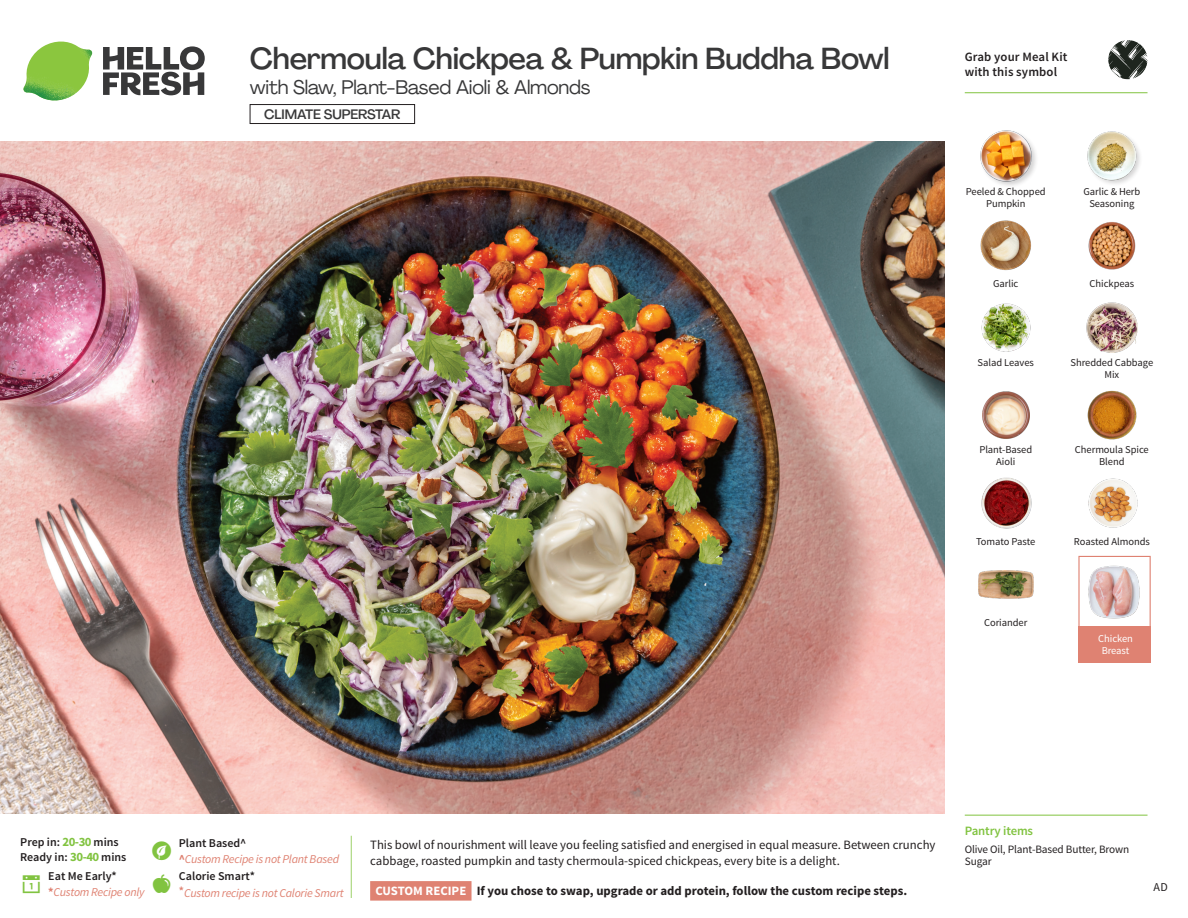
<style>
.page{position:relative;width:1188px;height:918px;background:#fff}
.page>*{position:absolute;margin:0;border:0;box-sizing:border-box;transform-origin:0 0}
._15_Titel_UK{font:500 30px "Agrandir";letter-spacing:-.01em;color:#383839}
._15_Titel_UK-2{font:19.5px "Agrandir";letter-spacing:-.01em;color:#383839}
.t1{font:500 13.5px "Agrandir";letter-spacing:-.01em;color:#383839}
.Step_6_Text_AU{font:12.75px/16.5px "Source Sans Pro";color:#231f20}
.Step_6_Text_AU-2{font:700 12.75px "Source Sans Pro";color:#231f20}
.t2{font:600 12.75px/15px "Source Sans Pro";letter-spacing:.01em;color:#231f20}
._04_Headers_Front{font:600 12.75px "Source Sans Pro";letter-spacing:-.01em;color:#81c340}
._04_Intro{font:italic 12px "Source Sans Pro";letter-spacing:-.02em;color:#df8272}
._04_Intro-2{font:600 12px "Source Sans Pro";color:#231f20}
.t3{font:12px "Source Sans Pro";color:#231f20}
._05_Pantry{font:11.25px/12px "Source Sans Pro";letter-spacing:-.01em;color:#231f20}
._18_FRONT_ingredient{font:10.5px/12px "Source Sans Pro";letter-spacing:-.005em;color:#231f20;text-align:center}
._18_FRONT_ingredient-2{font:10.5px/12px "Source Sans Pro";letter-spacing:-.005em;color:#fff;text-align:center}
.s1{font-weight:700;font-size:12.75px;color:#81c340}
.s2{font-weight:700;font-style:normal}
.s3{font-weight:600;font-style:normal}
.s4{color:#fff}
</style>
<div class="page">
<svg style="left:103px;top:46px;width:102px;height:49px"></svg>
<img style="left:23px;top:42px;width:69px;height:59px">
<svg style="left:350px;top:835px;width:122px;height:66px"></svg>
<img style="left:0;top:142px;width:945px;height:672px">
<div style="left:250px;top:104px;width:165px;height:20px;border:1px solid #231f20"></div>
<img style="left:1086px;top:302px;width:52px;height:51px">
<img style="left:1087px;top:390px;width:50px;height:50px">
<img style="left:982px;top:391px;width:48px;height:48px">
<img style="left:1088px;top:478px;width:50px;height:50px">
<img style="left:981px;top:477px;width:51px;height:52px">
<img style="left:981px;top:303px;width:50px;height:49px">
<img style="left:980px;top:220px;width:51px;height:51px">
<img style="left:1088px;top:222px;width:48px;height:48px">
<div style="left:979px;top:129px;width:59px;height:59px;background:#231f20;opacity:.2"></div>
<img style="left:980px;top:130px;width:51px;height:51px">
<img style="left:1087px;top:131px;width:53px;height:53px">
<img style="left:978px;top:570px;width:56px;height:29px">
<div style="left:1078px;top:556px;width:73px;height:72px;border:1px solid #df8272"></div>
<div style="left:1078px;top:626px;width:73px;height:37px;background:#df8272"></div>
<img style="left:1088px;top:565px;width:52px;height:54px">
<hr style="left:965px;top:815px;width:183px;height:1px;background:#81c340">
<svg style="left:1091px;top:40px;width:57px;height:54px"></svg>
<hr style="left:965px;top:92px;width:183px;height:1px;background:#81c340">
<p class="_15_Titel_UK" style="left:250px;top:40px;width:641px">Chermoula Chickpea &amp; Pumpkin Buddha Bowl</p>
<p class="_15_Titel_UK-2" style="left:250px;top:75px;width:342px">with Slaw, Plant-Based Aioli &amp; Almonds</p>
<p class="t1" style="left:264px;top:106px;width:138px">CLIMATE SUPERSTAR</p>
<p class="t2" style="left:965px;top:50px;width:104px">Grab your Meal Kit with this symbol</p>
<p class="_18_FRONT_ingredient" style="left:966px;top:186px;width:81px">Peeled &amp; Chopped<br>Pumpkin</p>
<p class="_18_FRONT_ingredient" style="left:993px;top:277px;width:27px">Garlic</p>
<p class="_18_FRONT_ingredient" style="left:1083px;top:186px;width:58px">Garlic &amp; Herb<br>Seasoning</p>
<p class="_18_FRONT_ingredient" style="left:1090px;top:277px;width:46px">Chickpeas</p>
<p class="_18_FRONT_ingredient" style="left:978px;top:356px;width:58px">Salad Leaves</p>
<p class="_18_FRONT_ingredient" style="left:979px;top:444px;width:54px">Plant-Based<br>Aioli</p>
<p class="_18_FRONT_ingredient" style="left:1071px;top:356px;width:84px">Shredded Cabbage<br>Mix</p>
<p class="_18_FRONT_ingredient" style="left:1075px;top:444px;width:75px">Chermoula Spice<br>Blend</p>
<p class="_18_FRONT_ingredient" style="left:976px;top:535px;width:61px">Tomato Paste</p>
<p class="_18_FRONT_ingredient" style="left:1074px;top:535px;width:77px">Roasted Almonds</p>
<p class="_18_FRONT_ingredient" style="left:984px;top:616px;width:45px">Coriander</p>
<p class="_18_FRONT_ingredient-2" style="left:1098px;top:632px;width:36px">Chicken<br>Breast</p>
<p class="_04_Intro-2" style="left:20px;top:835px;width:100px">Prep in: <span class="s1">20-30</span> mins</p>
<p class="_04_Intro-2" style="left:20px;top:850px;width:108px">Ready in: <span class="s1">30-40</span> mins</p>
<p class="_04_Intro-2" style="left:48px;top:869px;width:70px">Eat Me Early*</p>
<p class="_04_Intro" style="left:48px;top:885px;width:98px"><span class="s2">*</span>Custom Recipe only</p>
<p class="_04_Intro-2" style="left:179px;top:836px;width:69px">Plant Based^</p>
<p class="_04_Intro" style="left:179px;top:852px;width:162px"><span class="s2">^</span>Custom Recipe is not Plant Based</p>
<p class="_04_Intro-2" style="left:179px;top:869px;width:78px">Calorie Smart*</p>
<p class="_04_Intro" style="left:179px;top:885px;width:166px"><span class="s3">*</span>Custom recipe is not Calorie Smart</p>
<p class="Step_6_Text_AU" style="left:370px;top:837px;width:567px">This bowl of nourishment will leave you feeling satisfied and energised in equal measure. Between crunchy cabbage, roasted pumpkin and tasty chermoula-spiced chickpeas, every bite is a delight.</p>
<p class="Step_6_Text_AU-2" style="left:375px;top:882px;width:533px"><span class="s4">CUSTOM RECIPE</span> If you chose to swap, upgrade or add protein, follow the custom recipe steps.</p>
<p class="_04_Headers_Front" style="left:965px;top:822px;width:70px">Pantry items</p>
<p class="_05_Pantry" style="left:965px;top:844px;width:166px">Olive Oil, Plant-Based Butter, Brown<br>Sugar</p>
<p class="t3" style="left:1154px;top:879px;width:16px">AD</p>
</div>
